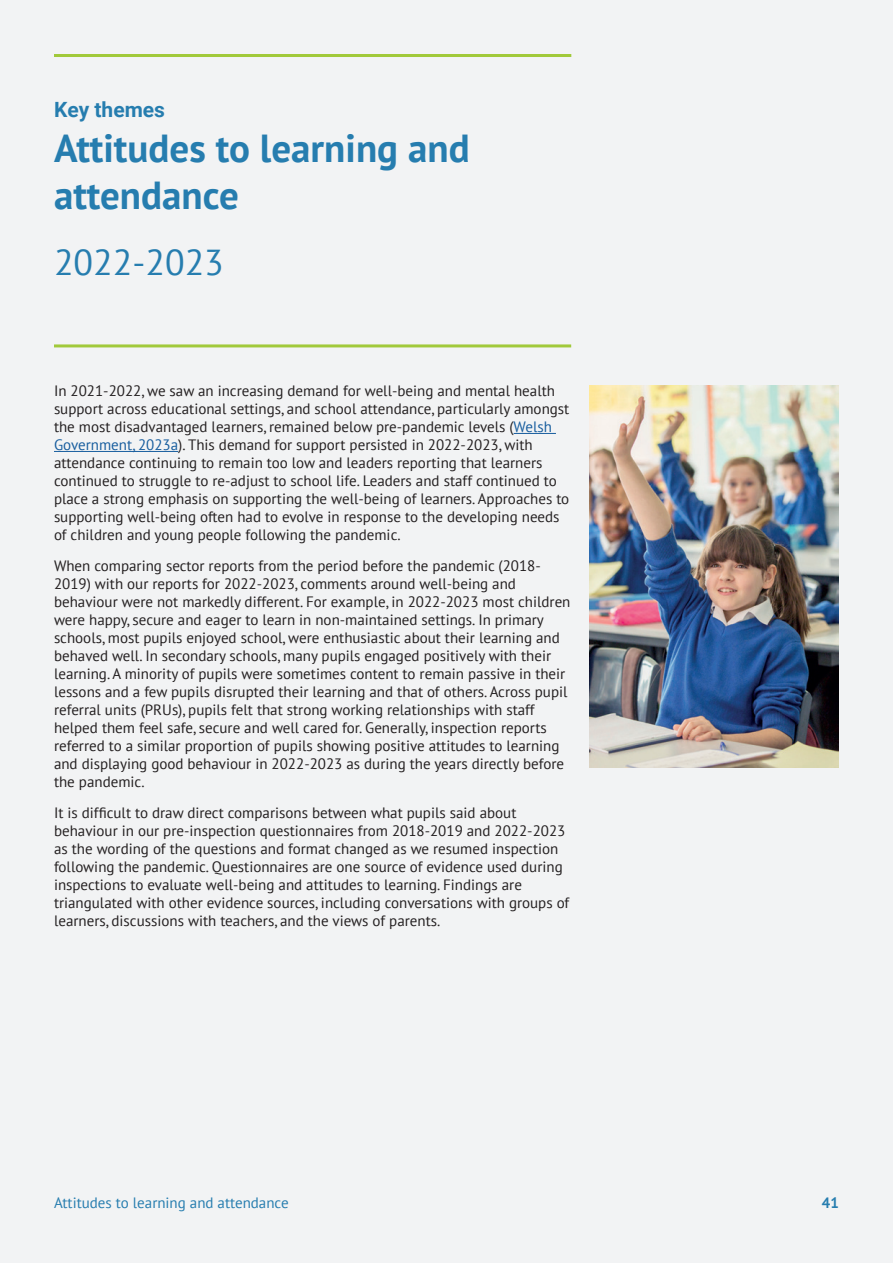
<style>
.page{position:relative;width:893px;height:1263px;background:#fff}
.page>*{position:absolute;margin:0;border:0;box-sizing:border-box;transform-origin:0 0}
.Heading_1_Glas{font:700 39px/46.8px "PT Sans";color:#267daf}
.Years{font:36px "PT Sans";color:#267daf}
.Title_Sub{font:700 21px "Roboto";color:#267daf}
.Paragraph{font:15px/18px "PT Sans";color:#231f20}
.Footer_Title{font:15px "PT Sans";color:#267daf}
.t1{font:700 15px "PT Sans";color:#267daf}
.s1{color:#175d9e}
</style>
<div class="page">
<div style="left:1px;top:1px;width:892px;height:1262px;background:#f2f3f4"></div>
<hr style="left:54px;top:344px;width:517px;height:3px;background:#a1c93a">
<hr style="left:54px;top:54px;width:517px;height:3px;background:#a1c93a">
<hr style="left:514px;top:433px;width:42px;height:1px;background:#175d9e">
<hr style="left:54px;top:451px;width:124px;height:1px;background:#175d9e">
<img style="left:589px;top:385px;width:250px;height:383px">
<p class="Title_Sub" style="left:54px;top:94px;width:113px">Key themes</p>
<p class="Heading_1_Glas" style="left:54px;top:124px;width:417px">Attitudes to learning and attendance</p>
<p class="Years" style="left:54px;top:239px;width:171px">2022-2023</p>
<p class="Paragraph" style="left:54px;top:382px;width:517px">In 2021-2022, we saw an increasing demand for well-being and mental health support across educational settings, and school attendance, particularly amongst the most disadvantaged learners, remained below pre-pandemic levels (<span class="s1">Welsh Government, 2023a</span>). This demand for support persisted in 2022-2023, with attendance continuing to remain too low and leaders reporting that learners continued to struggle to re-adjust to school life. Leaders and staff continued to place a strong emphasis on supporting the well-being of learners. Approaches to supporting well-being often had to evolve in response to the developing needs of children and young people following the pandemic.</p>
<p class="Paragraph" style="left:54px;top:556px;width:518px">When comparing sector reports from the period before the pandemic (2018- 2019) with our reports for 2022-2023, comments around well-being and behaviour were not markedly different. For example, in 2022-2023 most children were happy, secure and eager to learn in non-maintained settings. In primary schools, most pupils enjoyed school, were enthusiastic about their learning and behaved well. In secondary schools, many pupils engaged positively with their learning. A minority of pupils were sometimes content to remain passive in their lessons and a few pupils disrupted their learning and that of others. Across pupil referral units (PRUs), pupils felt that strong working relationships with staff helped them feel safe, secure and well cared for. Generally, inspection reports referred to a similar proportion of pupils showing positive attitudes to learning and displaying good behaviour in 2022-2023 as during the years directly before the pandemic.</p>
<p class="Paragraph" style="left:54px;top:803px;width:517px">It is difficult to draw direct comparisons between what pupils said about behaviour in our pre-inspection questionnaires from 2018-2019 and 2022-2023 as the wording of the questions and format changed as we resumed inspection following the pandemic. Questionnaires are one source of evidence used during inspections to evaluate well-being and attitudes to learning. Findings are triangulated with other evidence sources, including conversations with groups of learners, discussions with teachers, and the views of parents.</p>
<p class="Footer_Title" style="left:54px;top:1193px;width:236px">Attitudes to learning and attendance</p>
<p class="t1" style="left:822px;top:1193px;width:19px">41</p>
</div>
